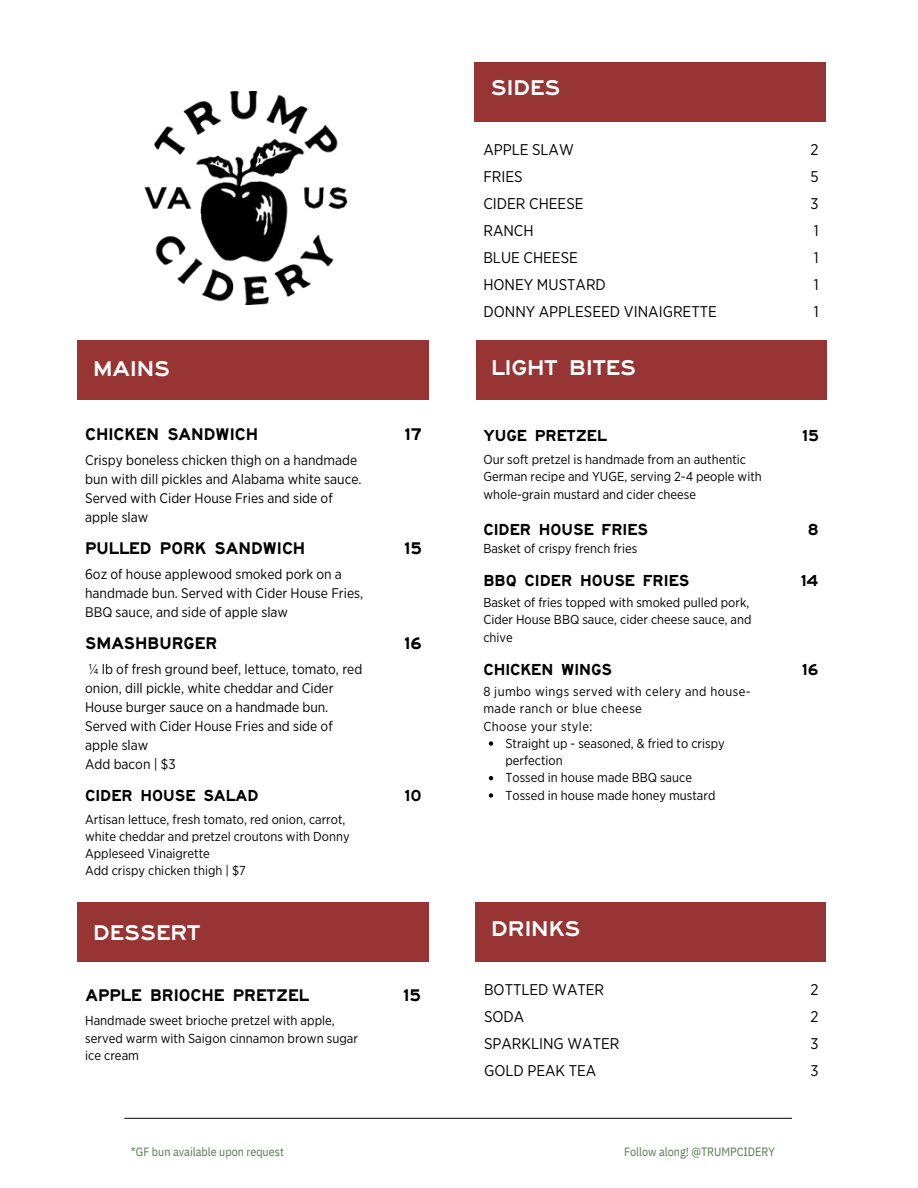
<style>
.page{position:relative;width:918px;height:1188px;background:#fff}
.page>*{position:absolute;margin:0;border:0;box-sizing:border-box;transform-origin:0 0}
.t1{font:22.2px "Saa Series FD";color:#fff}
.t2{font:17.55px "Saa Series EMD";color:#000}
.t3{font:16.5px "Saa Series EMD";color:#000}
.t4{font:15.45px/27px "Gotham Narrow";color:#000}
.t5{font:13.95px/19.2px "Gotham Narrow";color:#000}
.t6{font:13.05px/17.2px "Gotham Narrow";color:#000}
.t7{font:13.05px/17.2px "Gotham Narrow";letter-spacing:.03em;color:#000}
.t8{font:12px "IBM Plex Sans Cond";color:#5b7855}
</style>
<div class="page">
<div style="left:77px;top:340px;width:351px;height:60px;background:#973535"></div>
<div style="left:476px;top:340px;width:350px;height:60px;background:#973535"></div>
<div style="left:77px;top:902px;width:351px;height:60px;background:#973535"></div>
<div style="left:475px;top:902px;width:351px;height:60px;background:#973535"></div>
<svg style="left:489px;top:741px;width:4px;height:5px"></svg>
<svg style="left:489px;top:776px;width:4px;height:4px"></svg>
<svg style="left:489px;top:793px;width:4px;height:5px"></svg>
<div style="left:474px;top:62px;width:351px;height:60px;background:#973535"></div>
<hr style="left:125px;top:1118px;width:667px;height:1px;background:#1e1e1e">
<img style="left:145px;top:92px;width:202px;height:213px">
<p class="t1" style="left:491px;top:81px;width:71px">SIDES</p>
<h1 class="t4" style="left:483px;top:136px;width:235px">APPLE SLAW<br>FRIES<br>CIDER CHEESE<br>RANCH<br>BLUE CHEESE<br>HONEY MUSTARD<br>DONNY APPLESEED VINAIGRETTE</h1>
<h3 class="t4" style="left:810px;top:136px;width:10px;text-align:justify">2<br>5<br>3<br>1<br>1<br>1<br>1</h3>
<p class="t1" style="left:93px;top:361px;width:79px">MAINS</p>
<h1 class="t1" style="left:491px;top:360px;width:146px">LIGHT BITES</h1>
<h3 class="t2" style="left:85px;top:428px;width:174px">CHICKEN SANDWICH</h3>
<h2 class="t5" style="left:85px;top:450px;width:278px">Crispy boneless chicken thigh on a handmade bun with dill pickles and Alabama white sauce.<br>Served with Cider House Fries and side of apple slaw</h2>
<p class="t2" style="left:85px;top:542px;width:222px">PULLED PORK SANDWICH</p>
<p class="t5" style="left:85px;top:564px;width:280px">6oz of house applewood smoked pork on a handmade bun. Served with Cider House Fries,<br>BBQ sauce, and side of apple slaw</p>
<h4 class="t2" style="left:85px;top:637px;width:134px">SMASHBURGER</h4>
<h4 class="t5" style="left:85px;top:659px;width:279px">¼ lb of fresh ground beef, lettuce, tomato, red onion, dill pickle, white cheddar and Cider<br>House burger sauce on a handmade bun.<br>Served with Cider House Fries and side of apple slaw<br>Add bacon | $3</h4>
<p class="t3" style="left:85px;top:790px;width:175px">CIDER HOUSE SALAD</p>
<h2 class="t6" style="left:85px;top:810px;width:266px">Artisan lettuce, fresh tomato, red onion, carrot, white cheddar and pretzel croutons with Donny<br>Appleseed Vinaigrette</h2>
<p class="t6" style="left:85px;top:862px;width:162px">Add crispy chicken thigh | $7</p>
<h2 class="t2" style="left:405px;top:428px;width:19px">17</h2>
<p class="t2" style="left:404px;top:542px;width:19px">15</p>
<h4 class="t2" style="left:404px;top:637px;width:19px">16</h4>
<p class="t3" style="left:405px;top:790px;width:19px">10</p>
<p class="t3" style="left:483px;top:430px;width:125px">YUGE PRETZEL</p>
<p class="t6" style="left:483px;top:451px;width:280px">Our soft pretzel is handmade from an authentic<br>German recipe and YUGE, serving 2-4 people with whole-grain mustard and cider cheese</p>
<p class="t3" style="left:483px;top:524px;width:166px">CIDER HOUSE FRIES</p>
<h2 class="t6" style="left:483px;top:540px;width:155px">Basket of crispy french fries</h2>
<h2 class="t3" style="left:483px;top:575px;width:208px">BBQ CIDER HOUSE FRIES</h2>
<h1 class="t6" style="left:483px;top:594px;width:270px">Basket of fries topped with smoked pulled pork,<br>Cider House BBQ sauce, cider cheese sauce, and chive</h1>
<p class="t3" style="left:483px;top:664px;width:130px">CHICKEN WINGS</p>
<p class="t7" style="left:483px;top:683px;width:269px">8 jumbo wings served with celery and house&shy;made ranch or blue cheese</p>
<h2 class="t7" style="left:483px;top:717px;width:111px">Choose your style:</h2>
<p class="t6" style="left:505px;top:735px;width:221px">Straight up - seasoned, &amp; fried to crispy perfection</p>
<p class="t6" style="left:505px;top:769px;width:188px">Tossed in house made BBQ sauce</p>
<h2 class="t6" style="left:505px;top:786px;width:212px">Tossed in house made honey mustard</h2>
<h1 class="t1" style="left:93px;top:925px;width:109px">DESSERT</h1>
<h3 class="t1" style="left:491px;top:921px;width:91px">DRINKS</h3>
<p class="t3" style="left:802px;top:430px;width:18px">15</p>
<h2 class="t3" style="left:808px;top:524px;width:12px">8</h2>
<p class="t3" style="left:801px;top:575px;width:20px">14</p>
<p class="t3" style="left:802px;top:664px;width:18px">16</p>
<p class="t2" style="left:85px;top:989px;width:225px">APPLE BRIOCHE PRETZEL</p>
<p class="t6" style="left:85px;top:1012px;width:274px">Handmade sweet brioche pretzel with apple, served warm with Saigon cinnamon brown sugar ice cream</p>
<p class="t2" style="left:403px;top:989px;width:19px">15</p>
<h1 class="t4" style="left:484px;top:976px;width:137px">BOTTLED WATER<br>SODA<br>SPARKLING WATER<br>GOLD PEAK TEA</h1>
<h2 class="t4" style="left:811px;top:976px;width:10px;text-align:justify">2<br>2<br>3<br>3</h2>
<p class="t8" style="left:131px;top:1143px;width:154px">*GF bun available upon request</p>
<p class="t8" style="left:624px;top:1143px;width:152px">Follow along! @TRUMPCIDERY</p>
</div>
